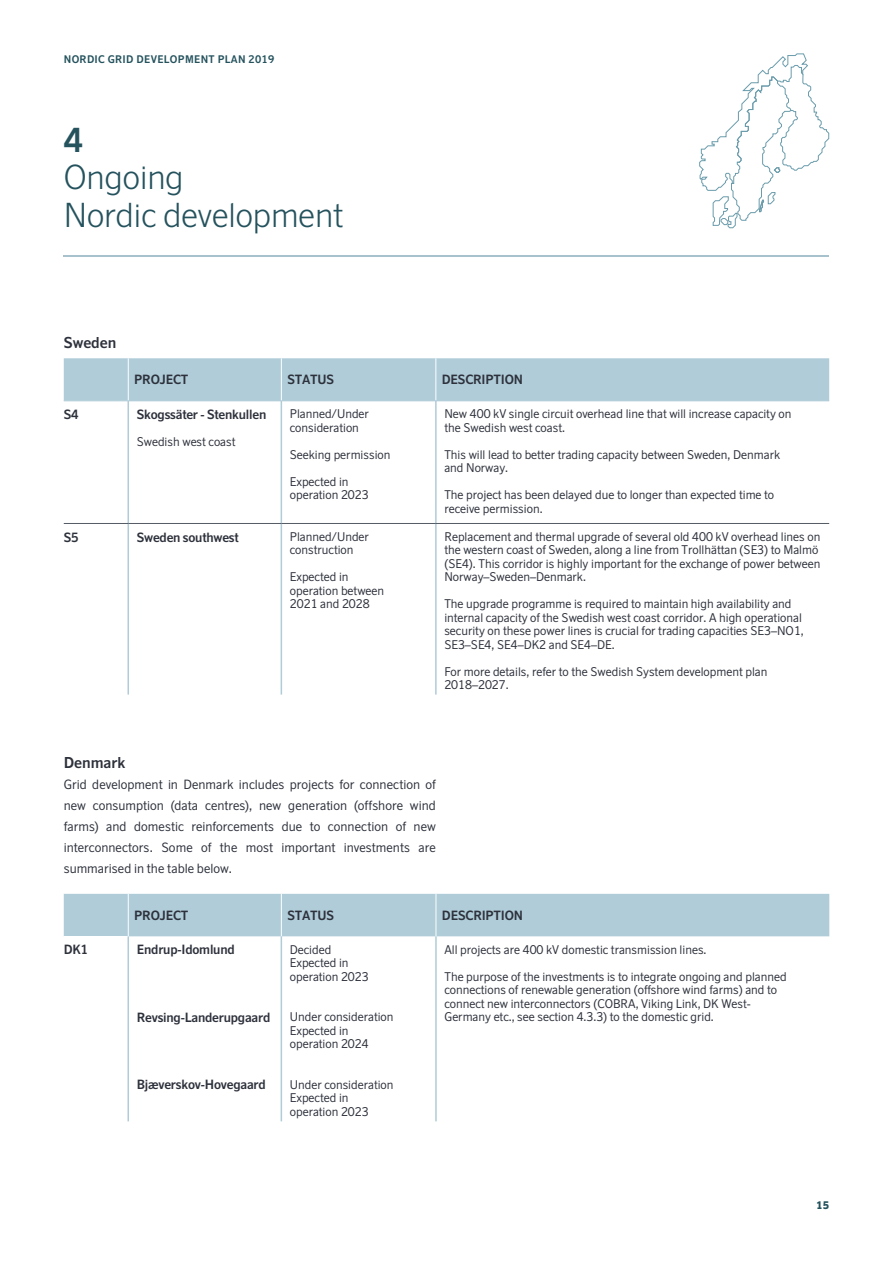
<style>
.page{position:relative;width:893px;height:1263px;background:#fff}
.page>*{position:absolute;margin:0;border:0;box-sizing:border-box;transform-origin:0 0}
.t1{font:300 33px/37.5px "Scandinavian";color:#24525d}
.t2{font:700 33px "Scandinavian";color:#24525d}
.t3{font:700 15px "Scandinavian";color:#2d313b}
.t4{font:12.75px/21px "Scandinavian";color:#2d313b;text-align:justify}
.t5{font:700 12.75px "Scandinavian";letter-spacing:-.015em;color:#2d313b}
.t6{font:12px/13.5px "Scandinavian";color:#2d313b}
.t7{font:700 10.5px "Scandinavian";letter-spacing:.03em;color:#24525d}
.t8{font:900 10.5px "Scandinavian";color:#24525d}
</style>
<div class="page">
<hr style="left:64px;top:255px;width:765px;height:2px;background:#a7c1cd">
<svg style="left:699px;top:53px;width:130px;height:175px"></svg>
<svg style="left:64px;top:358px;width:765px;height:336px"></svg>
<hr style="left:128px;top:358px;width:1px;height:43px;background:#fff">
<hr style="left:281px;top:358px;width:1px;height:43px;background:#fff">
<hr style="left:435px;top:358px;width:1px;height:43px;background:#fff">
<hr style="left:128px;top:401px;width:1px;height:122px;background:#afccd8">
<hr style="left:281px;top:401px;width:1px;height:122px;background:#afccd8">
<hr style="left:435px;top:401px;width:2px;height:122px;background:#afccd8">
<hr style="left:128px;top:524px;width:1px;height:171px;background:#afccd8">
<hr style="left:281px;top:524px;width:1px;height:171px;background:#afccd8">
<hr style="left:435px;top:524px;width:2px;height:171px;background:#afccd8">
<hr style="left:64px;top:401px;width:64px;height:1px;background:#afccd8">
<hr style="left:128px;top:401px;width:153px;height:1px;background:#afccd8">
<hr style="left:281px;top:401px;width:155px;height:1px;background:#afccd8">
<hr style="left:436px;top:401px;width:393px;height:1px;background:#afccd8">
<hr style="left:64px;top:523px;width:64px;height:1px;background:#555c66">
<hr style="left:128px;top:523px;width:153px;height:1px;background:#555c66">
<hr style="left:281px;top:523px;width:155px;height:1px;background:#555c66">
<hr style="left:436px;top:523px;width:393px;height:1px;background:#555c66">
<div style="left:64px;top:894px;width:765px;height:42px;background:#afccd8"></div>
<hr style="left:128px;top:894px;width:1px;height:42px;background:#fff">
<hr style="left:281px;top:894px;width:1px;height:42px;background:#fff">
<hr style="left:436px;top:894px;width:1px;height:42px;background:#fff">
<hr style="left:128px;top:936px;width:1px;height:185px;background:#afccd8">
<hr style="left:281px;top:936px;width:1px;height:185px;background:#afccd8">
<hr style="left:435px;top:936px;width:2px;height:185px;background:#afccd8">
<p class="t7" style="left:64px;top:53px;width:212px">NORDIC GRID DEVELOPMENT PLAN 2019</p>
<h1 class="t2" style="left:64px;top:119px;width:21px">4</h1>
<h1 class="t1" style="left:64px;top:159px;width:281px">Ongoing<br>Nordic development</h1>
<p class="t3" style="left:64px;top:333px;width:54px">Sweden</p>
<p class="t5" style="left:134px;top:372px;width:56px">PROJECT</p>
<p class="t5" style="left:287px;top:372px;width:48px">STATUS</p>
<p class="t5" style="left:442px;top:372px;width:83px">DESCRIPTION</p>
<p class="t5" style="left:64px;top:406px;width:16px">S4</p>
<p class="t5" style="left:137px;top:406px;width:131px">Skogssäter - Stenkullen</p>
<p class="t6" style="left:137px;top:435px;width:100px">Swedish west coast</p>
<p class="t6" style="left:290px;top:407px;width:81px">Planned/Under consideration</p>
<p class="t6" style="left:290px;top:448px;width:102px">Seeking permission</p>
<p class="t6" style="left:290px;top:475px;width:80px">Expected in operation 2023</p>
<p class="t6" style="left:444px;top:407px;width:349px">New 400 kV single circuit overhead line that will increase capacity on the Swedish west coast.</p>
<p class="t6" style="left:444px;top:448px;width:337px">This will lead to better trading capacity between Sweden, Denmark and Norway.</p>
<p class="t6" style="left:444px;top:488px;width:331px">The project has been delayed due to longer than expected time to receive permission.</p>
<p class="t5" style="left:64px;top:529px;width:16px">S5</p>
<p class="t5" style="left:137px;top:529px;width:103px">Sweden southwest</p>
<p class="t6" style="left:290px;top:530px;width:81px">Planned/Under construction</p>
<p class="t6" style="left:290px;top:570px;width:96px">Expected in operation between<br>2021 and 2028</p>
<p class="t6" style="left:444px;top:530px;width:378px">Replacement and thermal upgrade of several old 400 kV overhead lines on the western coast of Sweden, along a line from Trollhättan (SE3) to Malmö (SE4). This corridor is highly important for the exchange of power between Norway–Sweden–Denmark.</p>
<p class="t6" style="left:444px;top:597px;width:361px">The upgrade programme is required to maintain high availability and internal capacity of the Swedish west coast corridor. A high operational security on these power lines is crucial for trading capacities SE3–NO1, SE3–SE4, SE4–DK2 and SE4–DE.</p>
<p class="t6" style="left:444px;top:665px;width:325px">For more details, refer to the Swedish System development plan<br>2018–2027.</p>
<p class="t3" style="left:64px;top:753px;width:63px">Denmark</p>
<p class="t4" style="left:64px;top:774px;width:374px">Grid development in Denmark includes projects for connection of new consumption (data centres), new generation (offshore wind farms) and domestic reinforcements due to connection of new interconnectors. Some of the most important investments are summarised in the table below.</p>
<p class="t5" style="left:134px;top:907px;width:56px">PROJECT</p>
<p class="t5" style="left:287px;top:907px;width:48px">STATUS</p>
<p class="t5" style="left:442px;top:907px;width:83px">DESCRIPTION</p>
<p class="t5" style="left:64px;top:942px;width:26px">DK1</p>
<p class="t5" style="left:137px;top:942px;width:100px">Endrup-Idomlund</p>
<p class="t5" style="left:137px;top:1009px;width:135px">Revsing-Landerupgaard</p>
<p class="t5" style="left:137px;top:1077px;width:131px">Bjæverskov-Hovegaard</p>
<p class="t6" style="left:290px;top:943px;width:80px">Decided<br>Expected in operation 2023</p>
<p class="t6" style="left:290px;top:1010px;width:105px">Under consideration<br>Expected in operation 2024</p>
<p class="t6" style="left:290px;top:1078px;width:105px">Under consideration<br>Expected in operation 2023</p>
<p class="t6" style="left:444px;top:943px;width:264px">All projects are 400 kV domestic transmission lines.</p>
<p class="t6" style="left:444px;top:970px;width:344px">The purpose of the investments is to integrate ongoing and planned connections of renewable generation (offshore wind farms) and to connect new interconnectors (COBRA, Viking Link, DK West-Germany etc., see section 4.3.3) to the domestic grid.</p>
<p class="t8" style="left:816px;top:1198px;width:15px">15</p>
</div>
